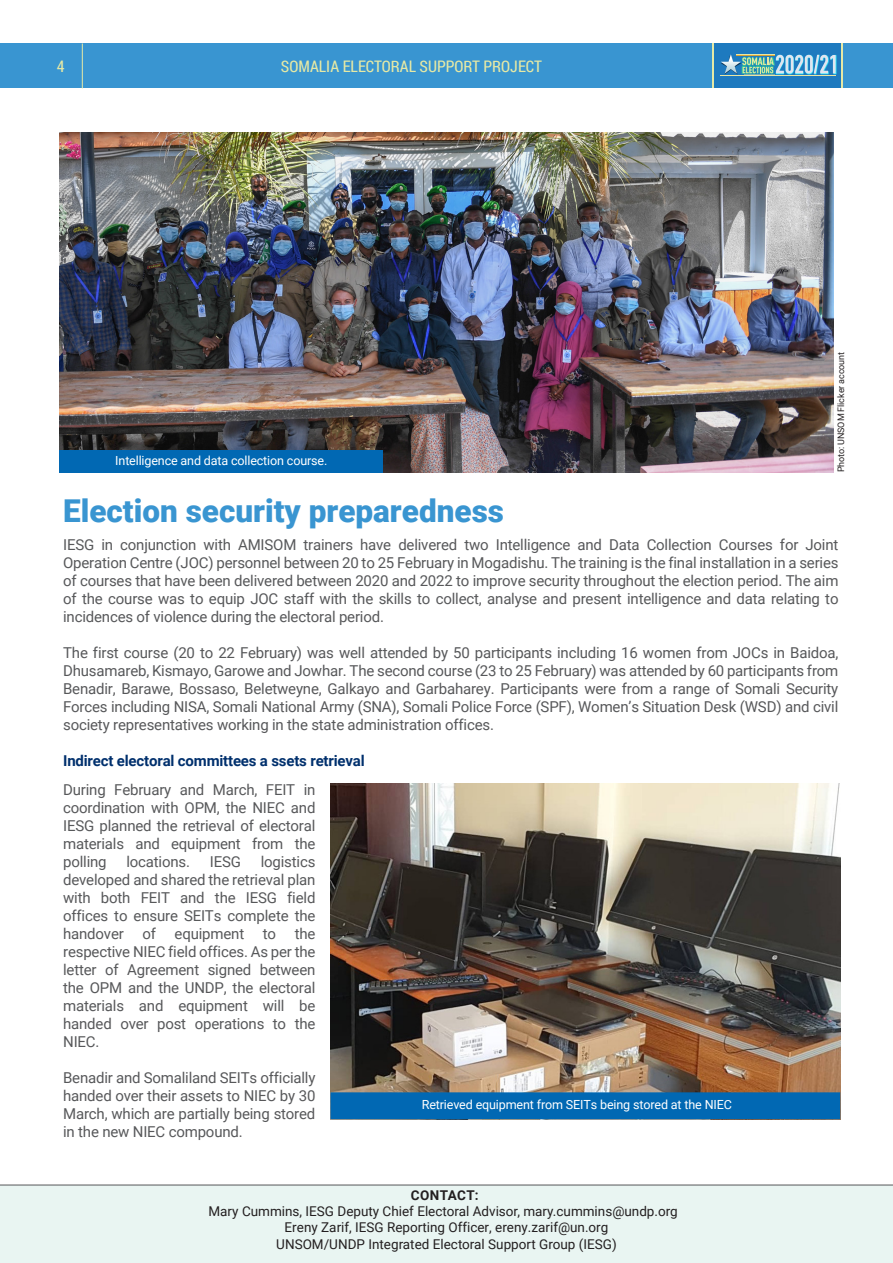
<style>
.page{position:relative;width:893px;height:1263px;background:#fff}
.page>*{position:absolute;margin:0;border:0;box-sizing:border-box;transform-origin:0 0}
.t1{font:900 31.5px "Roboto";color:#3995d1}
.t2{font:15.9px "Roboto Condensed";color:#e6e9a5}
.t3{font:15px/18px "Roboto";letter-spacing:-.01em;color:#57585a;text-align:justify}
.t4{font:700 15px "Roboto";letter-spacing:-.01em;color:#00306d}
.t5{font:13.5px/16.2px "Roboto";color:#231f20;text-align:center}
.t6{font:700 13.5px "Roboto";letter-spacing:.025em;color:#231f20}
.t7{font:12.6px "Roboto";letter-spacing:-.01em;color:#fff}
.t8{font:9px "Roboto";letter-spacing:-.01em;color:#231f20}
</style>
<div class="page">
<div style="left:0;top:1185px;width:893px;height:77px;background:#e9f5f2"></div>
<div style="left:714px;top:43px;width:128px;height:45px;background:#1e7abf"></div>
<hr style="left:720px;top:75px;width:115px;height:1px;background:#d6a136">
<hr style="left:720px;top:76px;width:115px;height:1px;background:#e8e6a4">
<img style="left:835px;top:55px;width:1px;height:19px">
<svg style="left:721px;top:54px;width:114px;height:20px"></svg>
<div style="left:0;top:43px;width:712px;height:45px;background:#3995d1"></div>
<div style="left:843px;top:43px;width:50px;height:45px;background:#3995d1"></div>
<hr style="left:82px;top:43px;width:1px;height:45px;background:#e6e9a5">
<hr style="left:712px;top:43px;width:2px;height:45px;background:#e6e9a5">
<hr style="left:841px;top:43px;width:2px;height:45px;background:#e6e9a5">
<hr style="left:0;top:1185px;width:893px;height:1px;background:#57585a">
<img style="left:330px;top:783px;width:510px;height:309px">
<div style="left:330px;top:1092px;width:510px;height:27px;background:#0168b3"></div>
<img style="left:60px;top:133px;width:773px;height:339px">
<div style="left:60px;top:450px;width:323px;height:22px;background:#0168b3"></div>
<p class="t2" style="left:57px;top:56px;width:9px">4</p>
<p class="t2" style="left:281px;top:56px;width:263px">SOMALIA ELECTORAL SUPPORT PROJECT</p>
<p class="t7" style="left:115px;top:451px;width:214px">Intelligence and data collection course.</p>
<p class="t8" style="left:835px;top:472px;width:122px;rotate:-90deg">Photo: UNSOM Flicker account</p>
<h1 class="t1" style="left:63px;top:489px;width:442px">Election security preparedness</h1>
<p class="t3" style="left:63px;top:535px;width:777px">IESG in conjunction with AMISOM trainers have delivered two Intelligence and Data Collection Courses for Joint Operation Centre (JOC) personnel between 20 to 25 February in Mogadishu. The training is the final installation in a series of courses that have been delivered between 2020 and 2022 to improve security throughout the election period. The aim of the course was to equip JOC staff with the skills to collect, analyse and present intelligence and data relating to incidences of violence during the electoral period.</p>
<p class="t3" style="left:63px;top:643px;width:777px">The first course (20 to 22 February) was well attended by 50 participants including 16 women from JOCs in Baidoa, Dhusamareb, Kismayo, Garowe and Jowhar. The second course (23 to 25 February) was attended by 60 participants from Benadir, Barawe, Bossaso, Beletweyne, Galkayo and Garbaharey. Participants were from a range of Somali Security Forces including NISA, Somali National Army (SNA), Somali Police Force (SPF), Women’s Situation Desk (WSD) and civil society representatives working in the state administration offices.</p>
<p class="t4" style="left:63px;top:750px;width:303px">Indirect electoral committees a ssets retrieval</p>
<p class="t3" style="left:63px;top:780px;width:254px">During February and March, FEIT in coordination with OPM, the NIEC and IESG planned the retrieval of electoral materials and equipment from the polling</p>
<p class="t3" style="left:63px;top:852px;width:254px;text-indent:198px">logistics developed and shared the retrieval plan with both FEIT and the IESG field offices to ensure SEITs complete the handover of equipment to the respective NIEC field offices. As per the letter of Agreement signed between the OPM and the UNDP, the electoral materials and equipment will be handed over post operations to the NIEC.</p>
<p class="t3" style="left:63px;top:1068px;width:254px">Benadir and Somaliland SEITs officially handed over their assets to NIEC by 30<br>March, which are partially being stored in the new NIEC compound.</p>
<p class="t3" style="left:126px;top:852px;width:65px">locations.</p>
<p class="t3" style="left:210px;top:852px;width:33px">IESG</p>
<p class="t7" style="left:422px;top:1096px;width:312px">Retrieved equipment from SEITs being stored at the NIEC</p>
<p class="t6" style="left:411px;top:1186px;width:69px">CONTACT:</p>
<p class="t5" style="left:208px;top:1203px;width:471px">Mary Cummins, IESG Deputy Chief Electoral Advisor, mary.cummins@undp.org<br>Ereny Zarif, IESG Reporting Officer, ereny.zarif@un.org<br>UNSOM/UNDP Integrated Electoral Support Group (IESG)</p>
</div>
